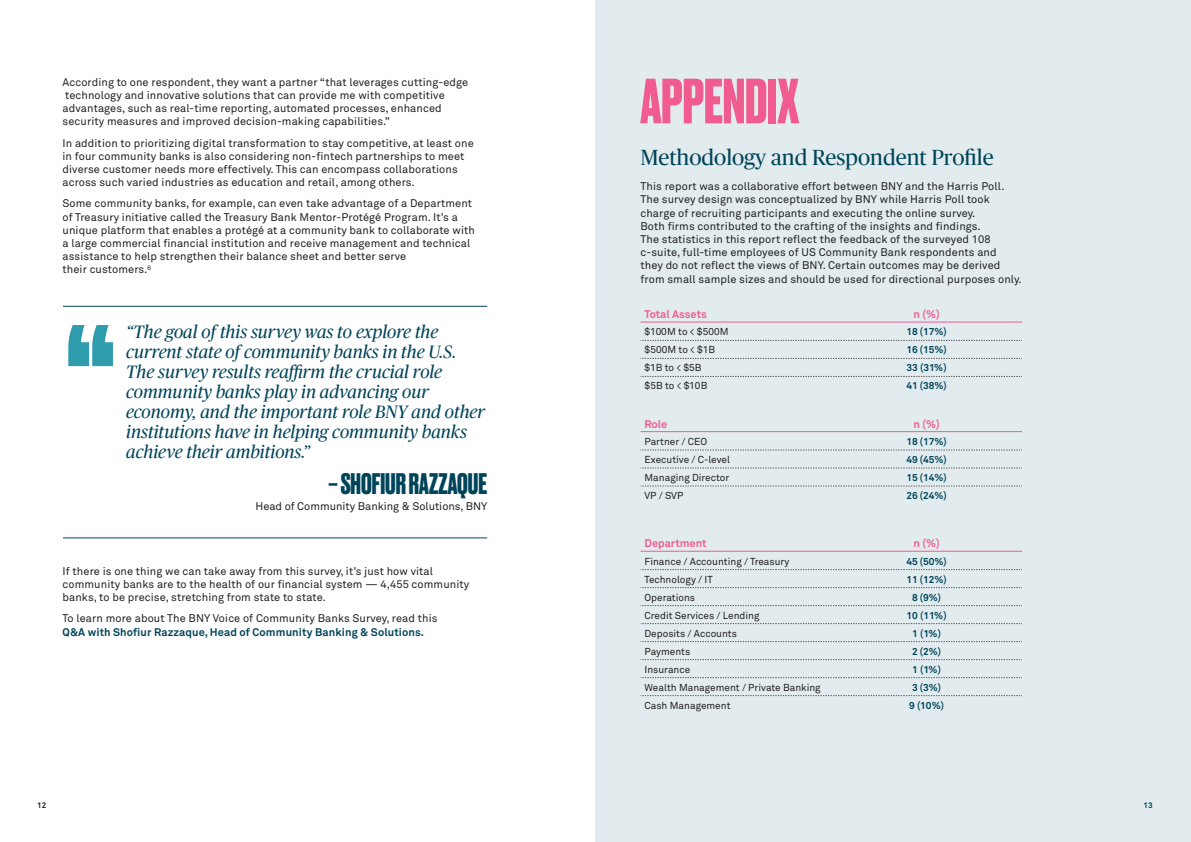
<style>
.page{position:relative;width:1191px;height:842px;background:#fff}
.page>*{position:absolute;margin:0;border:0;box-sizing:border-box;transform-origin:0 0}
._01_-_Header_Extendend_47pt{font:700 60px "Druk";color:#f05c8f}
.t1{font:700 28px "Druk";color:#00445a}
.Headline_1{font:22px "Publico Pro";color:#00445a}
._03_-_Pull_Quote_No_Rule{font:italic 18px/20px "Publico Pro";color:#00445a}
.Standfirst{font:11px/13.2px "Akkurat Pro";letter-spacing:.01em;color:#231f20}
.t2{font:700 11px "Akkurat Pro";color:#f05c8f}
.t3{font:10px "Akkurat Pro";color:#231f20}
.t4{font:700 10px "Akkurat Pro";color:#00445a}
.Page_Header{font:700 8px "Akkurat Pro";color:#231f20}
.Page_Header-2{font:700 8px "Akkurat Pro";color:#00445a}
.s1{font-weight:700;color:#00445a}
</style>
<div class="page">
<div style="left:595px;top:0;width:596px;height:842px;background:#e2ecee"></div>
<svg style="left:68px;top:325px;width:45px;height:41px"></svg>
<hr style="left:63px;top:306px;width:424px;height:1px;background:#00445a">
<hr style="left:63px;top:538px;width:424px;height:1px;background:#00445a">
<hr style="left:640px;top:322px;width:191px;height:1px;background:#f05c8f">
<hr style="left:831px;top:322px;width:191px;height:1px;background:#f05c8f">
<svg style="left:640px;top:340px;width:382px;height:1px"></svg>
<svg style="left:640px;top:358px;width:382px;height:1px"></svg>
<svg style="left:640px;top:376px;width:382px;height:1px"></svg>
<hr style="left:640px;top:431px;width:191px;height:1px;background:#f05c8f">
<hr style="left:831px;top:431px;width:191px;height:1px;background:#f05c8f">
<svg style="left:640px;top:450px;width:382px;height:1px"></svg>
<svg style="left:640px;top:468px;width:382px;height:1px"></svg>
<svg style="left:640px;top:486px;width:382px;height:1px"></svg>
<hr style="left:640px;top:551px;width:191px;height:1px;background:#f05c8f">
<hr style="left:831px;top:551px;width:191px;height:1px;background:#f05c8f">
<svg style="left:640px;top:569px;width:382px;height:1px"></svg>
<svg style="left:640px;top:587px;width:382px;height:1px"></svg>
<svg style="left:640px;top:605px;width:382px;height:1px"></svg>
<svg style="left:640px;top:623px;width:382px;height:1px"></svg>
<svg style="left:640px;top:641px;width:382px;height:1px"></svg>
<svg style="left:640px;top:659px;width:382px;height:1px"></svg>
<svg style="left:640px;top:677px;width:382px;height:1px"></svg>
<svg style="left:640px;top:695px;width:382px;height:1px"></svg>
<p class="Standfirst" style="left:62px;top:76px;width:407px">According to one respondent, they want a partner “that leverages cutting-edge technology and innovative solutions that can provide me with competitive advantages, such as real-time reporting, automated processes, enhanced security measures and improved decision-making capabilities.”</p>
<p class="Standfirst" style="left:62px;top:136px;width:413px">In addition to prioritizing digital transformation to stay competitive, at least one in four community banks is also considering non-fintech partnerships to meet diverse customer needs more effectively. This can encompass collaborations across such varied industries as education and retail, among others.</p>
<p class="Standfirst" style="left:62px;top:197px;width:414px">Some community banks, for example, can even take advantage of a Department of Treasury initiative called the Treasury Bank Mentor-Protégé Program. It’s a unique platform that enables a protégé at a community bank to collaborate with a large commercial financial institution and receive management and technical assistance to help strengthen their balance sheet and better serve<br>their customers.<sup>6</sup></p>
<p class="_03_-_Pull_Quote_No_Rule" style="left:126px;top:321px;width:360px">“The goal of this survey was to explore the current state of community banks in the U.S.<br>The survey results reaffirm the crucial role community banks play in advancing our economy, and the important role BNY and other institutions have in helping community banks achieve their ambitions.”</p>
<p class="t1" style="left:328px;top:464px;width:160px">– SHOFIUR RAZZAQUE</p>
<p class="Standfirst" style="left:255px;top:500px;width:233px">Head of Community Banking &amp; Solutions, BNY</p>
<p class="Standfirst" style="left:62px;top:565px;width:408px">If there is one thing we can take away from this survey, it’s just how vital community banks are to the health of our financial system — 4,455 community banks, to be precise, stretching from state to state.</p>
<p class="Standfirst" style="left:62px;top:612px;width:376px">To learn more about The BNY Voice of Community Banks Survey, read this<br><span class="s1">Q&amp;A with Shofiur Razzaque, Head of Community Banking &amp; Solutions.</span></p>
<p class="_01_-_Header_Extendend_47pt" style="left:640px;top:60px;width:160px">APPENDIX</p>
<p class="Headline_1" style="left:640px;top:142px;width:355px">Methodology and Respondent Profile</p>
<p class="Standfirst" style="left:640px;top:180px;width:383px">This report was a collaborative effort between BNY and the Harris Poll.<br>The survey design was conceptualized by BNY while Harris Poll took charge of recruiting participants and executing the online survey.<br>Both firms contributed to the crafting of the insights and findings.<br>The statistics in this report reflect the feedback of the surveyed 108 c-suite, full-time employees of US Community Bank respondents and they do not reflect the views of BNY. Certain outcomes may be derived from small sample sizes and should be used for directional purposes only.</p>
<p class="t2" style="left:644px;top:307px;width:64px">Total Assets</p>
<p class="t2" style="left:913px;top:307px;width:27px">n (%)</p>
<p class="t3" style="left:644px;top:326px;width:86px">$100M to &lt; $500M</p>
<p class="t4" style="left:906px;top:326px;width:42px">18 (17%)</p>
<p class="t3" style="left:644px;top:344px;width:72px">$500M to &lt; $1B</p>
<p class="t4" style="left:906px;top:344px;width:42px">16 (15%)</p>
<p class="t3" style="left:644px;top:362px;width:59px">$1B to &lt; $5B</p>
<p class="t4" style="left:906px;top:362px;width:42px">33 (31%)</p>
<p class="t3" style="left:644px;top:380px;width:64px">$5B to &lt; $10B</p>
<p class="t4" style="left:906px;top:380px;width:42px">41 (38%)</p>
<p class="t2" style="left:644px;top:417px;width:24px">Role</p>
<p class="t2" style="left:913px;top:417px;width:27px">n (%)</p>
<p class="t3" style="left:644px;top:436px;width:64px">Partner / CEO</p>
<p class="t4" style="left:906px;top:435px;width:42px">18 (17%)</p>
<p class="t3" style="left:644px;top:454px;width:87px">Executive / C-level</p>
<p class="t4" style="left:906px;top:453px;width:42px">49 (45%)</p>
<p class="t3" style="left:644px;top:472px;width:86px">Managing Director</p>
<p class="t4" style="left:906px;top:471px;width:42px">15 (14%)</p>
<p class="t3" style="left:644px;top:490px;width:40px">VP / SVP</p>
<p class="t4" style="left:906px;top:489px;width:42px">26 (24%)</p>
<p class="t2" style="left:644px;top:536px;width:64px">Department</p>
<p class="t2" style="left:913px;top:536px;width:27px">n (%)</p>
<p class="t3" style="left:644px;top:555px;width:146px">Finance / Accounting / Treasury</p>
<p class="t4" style="left:906px;top:555px;width:42px">45 (50%)</p>
<p class="t3" style="left:644px;top:573px;width:70px">Technology / IT</p>
<p class="t4" style="left:906px;top:573px;width:42px">11 (12%)</p>
<p class="t3" style="left:644px;top:591px;width:52px">Operations</p>
<p class="t4" style="left:912px;top:591px;width:31px">8 (9%)</p>
<p class="t3" style="left:644px;top:609px;width:116px">Credit Services / Lending</p>
<p class="t4" style="left:906px;top:609px;width:42px">10 (11%)</p>
<p class="t3" style="left:644px;top:627px;width:94px">Deposits / Accounts</p>
<p class="t4" style="left:912px;top:627px;width:30px">1 (1%)</p>
<p class="t3" style="left:644px;top:645px;width:47px">Payments</p>
<p class="t4" style="left:912px;top:645px;width:31px">2 (2%)</p>
<p class="t3" style="left:644px;top:663px;width:47px">Insurance</p>
<p class="t4" style="left:912px;top:663px;width:30px">1 (1%)</p>
<p class="t3" style="left:644px;top:681px;width:178px">Wealth Management / Private Banking</p>
<p class="t4" style="left:912px;top:681px;width:31px">3 (3%)</p>
<p class="t3" style="left:644px;top:699px;width:87px">Cash Management</p>
<p class="t4" style="left:909px;top:699px;width:36px">9 (10%)</p>
<p class="Page_Header" style="left:37px;top:800px;width:11px">12</p>
<p class="Page_Header-2" style="left:1143px;top:800px;width:11px">13</p>
</div>
